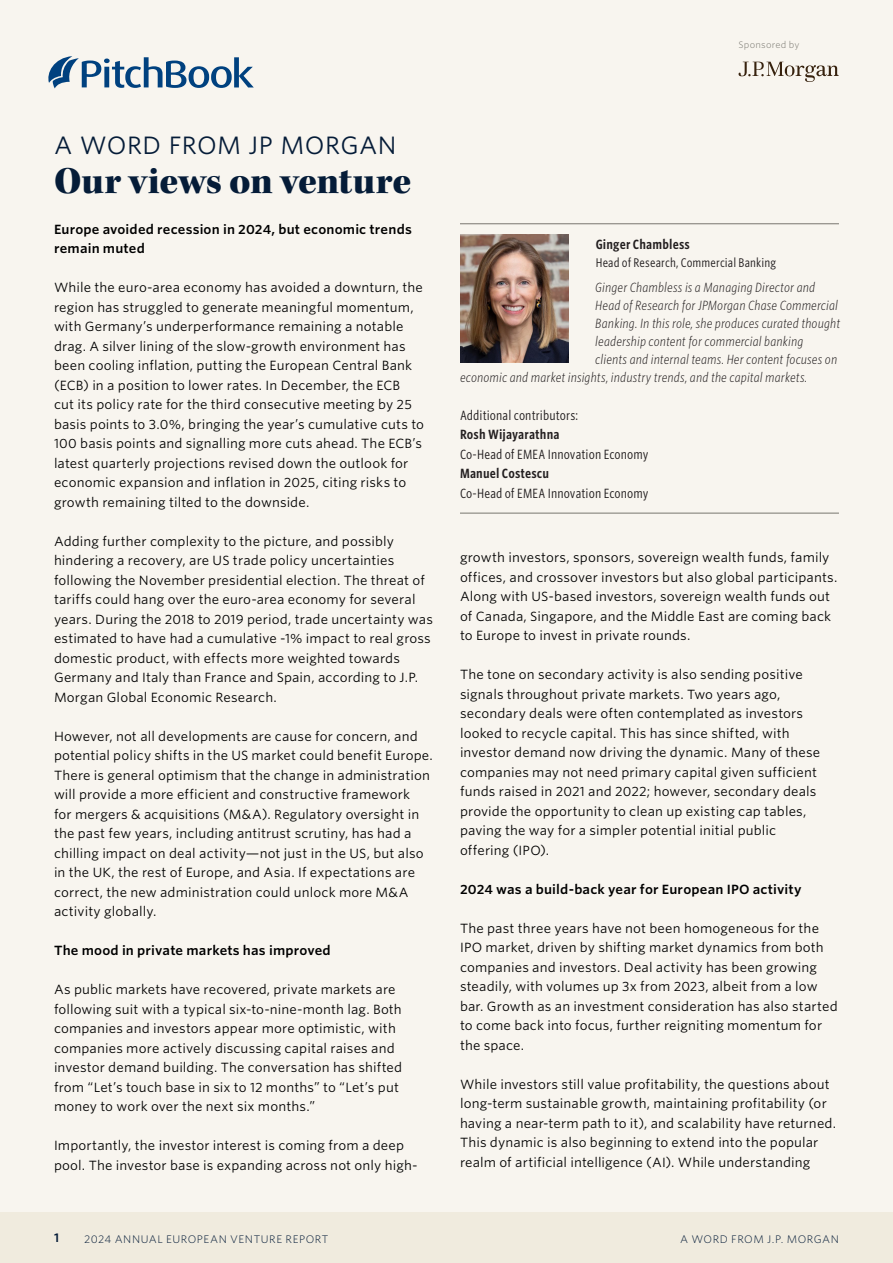
<style>
.page{position:relative;width:893px;height:1263px;background:#fff}
.page>*{position:absolute;margin:0;border:0;box-sizing:border-box;transform-origin:0 0}
.t1{font:39px "Kepler Std Black Subh";letter-spacing:-.005em;color:#051c38}
.t2{font:24px "Whitney S Sm";letter-spacing:.015em;color:#051c38}
.t3{font:12.75px/19.5px "Whitney S Sm";letter-spacing:.01em;color:#000}
.t4{font:italic 300 12.75px "Whitney Cond S Sm";letter-spacing:.01em;color:#231f20}
.t5{font:600 12.75px/19.5px "Whitney S Sm";letter-spacing:.015em;color:#000}
.t6{font:12.75px/19.5px "Whitney Cond S Sm";letter-spacing:.01em;color:#231f20}
.t7{font:600 12.75px "Whitney Cond S Sm";letter-spacing:.015em;color:#231f20}
.t8{font:12px "Whitney Cond S Sm";letter-spacing:.015em;color:#231f20}
.t9{font:600 12px "Whitney S Sm";color:#051c38}
.t10{font:300 10.5px "Whitney S Sm";letter-spacing:.045em;color:#051c38}
.t11{font:300 9px "Whitney S Sm";letter-spacing:.025em;color:#78766f}
.s1{font-weight:600}
</style>
<div class="page">
<div style="left:0;top:0;width:893px;height:1212px;background:#f8f5ef"></div>
<div style="left:0;top:1212px;width:893px;height:51px;background:#f0ebde"></div>
<svg style="left:48px;top:56px;width:206px;height:32px"></svg>
<img style="left:460px;top:235px;width:108px;height:128px">
<svg style="left:738px;top:62px;width:101px;height:20px"></svg>
<hr style="left:460px;top:223px;width:379px;height:1px;background:#78766f">
<hr style="left:460px;top:513px;width:379px;height:1px;background:#78766f">
<p class="t11" style="left:738px;top:38px;width:62px">Sponsored by</p>
<p class="t2" style="left:54px;top:129px;width:344px">A WORD FROM JP MORGAN</p>
<p class="t1" style="left:54px;top:159px;width:359px">Our views on venture</p>
<p class="t5" style="left:54px;top:219px;width:359px">Europe avoided recession in 2024, but economic trends remain muted</p>
<p class="t3" style="left:54px;top:278px;width:372px">While the euro-area economy has avoided a downturn, the region has struggled to generate meaningful momentum, with Germany’s underperformance remaining a notable drag. A silver lining of the slow-growth environment has been cooling inflation, putting the European Central Bank (ECB) in a position to lower rates. In December, the ECB<br>cut its policy rate for the third consecutive meeting by 25 basis points to 3.0%, bringing the year’s cumulative cuts to 100 basis points and signalling more cuts ahead. The ECB’s latest quarterly projections revised down the outlook for economic expansion and inflation in 2025, citing risks to growth remaining tilted to the downside.</p>
<p class="t3" style="left:54px;top:531px;width:380px">Adding further complexity to the picture, and possibly hindering a recovery, are US trade policy uncertainties following the November presidential election. The threat of tariffs could hang over the euro-area economy for several years. During the 2018 to 2019 period, trade uncertainty was estimated to have had a cumulative -1% impact to real gross domestic product, with effects more weighted towards Germany and Italy than France and Spain, according to J.P.<br>Morgan Global Economic Research.</p>
<p class="t3" style="left:54px;top:726px;width:380px">However, not all developments are cause for concern, and potential policy shifts in the US market could benefit Europe.<br>There is general optimism that the change in administration will provide a more efficient and constructive framework<br>for mergers &amp; acquisitions (M&amp;A). Regulatory oversight in the past few years, including antitrust scrutiny, has had a chilling impact on deal activity—not just in the US, but also in the UK, the rest of Europe, and Asia. If expectations are correct, the new administration could unlock more M&amp;A activity globally.</p>
<p class="t5" style="left:54px;top:941px;width:278px">The mood in private markets has improved</p>
<p class="t3" style="left:54px;top:980px;width:350px">As public markets have recovered, private markets are following suit with a typical six-to-nine-month lag. Both companies and investors appear more optimistic, with companies more actively discussing capital raises and investor demand building. The conversation has shifted from “Let’s touch base in six to 12 months” to “Let’s put money to work over the next six months.”</p>
<p class="t3" style="left:54px;top:1135px;width:365px">Importantly, the investor interest is coming from a deep pool. The investor base is expanding across not only high-</p>
<p class="t7" style="left:596px;top:236px;width:96px">Ginger Chambless</p>
<p class="t8" style="left:596px;top:255px;width:182px">Head of Research, Commercial Banking</p>
<p class="t4" style="left:595px;top:279px;width:221px">Ginger Chambless is a Managing Director and</p>
<p class="t4" style="left:595px;top:297px;width:244px">Head of Research for JPMorgan Chase Commercial</p>
<p class="t4" style="left:595px;top:315px;width:246px">Banking. In this role, she produces curated thought</p>
<p class="t4" style="left:595px;top:333px;width:210px">leadership content for commercial banking</p>
<p class="t4" style="left:595px;top:351px;width:243px">clients and internal teams. Her content focuses on</p>
<p class="t4" style="left:460px;top:369px;width:349px">economic and market insights, industry trends, and the capital markets.</p>
<p class="t6" style="left:460px;top:405px;width:190px">Additional contributors:<br><span class="s1">Rosh Wijayarathna<br></span>Co-Head of EMEA Innovation Economy<br><span class="s1">Manuel Costescu<br></span>Co-Head of EMEA Innovation Economy</p>
<p class="t3" style="left:460px;top:548px;width:379px">growth investors, sponsors, sovereign wealth funds, family offices, and crossover investors but also global participants.<br>Along with US-based investors, sovereign wealth funds out of Canada, Singapore, and the Middle East are coming back to Europe to invest in private rounds.</p>
<p class="t3" style="left:460px;top:665px;width:362px">The tone on secondary activity is also sending positive signals throughout private markets. Two years ago, secondary deals were often contemplated as investors looked to recycle capital. This has since shifted, with investor demand now driving the dynamic. Many of these companies may not need primary capital given sufficient funds raised in 2021 and 2022; however, secondary deals provide the opportunity to clean up existing cap tables, paving the way for a simpler potential initial public offering (IPO).</p>
<p class="t5" style="left:460px;top:879px;width:343px">2024 was a build-back year for European IPO activity</p>
<p class="t3" style="left:460px;top:918px;width:379px">The past three years have not been homogeneous for the IPO market, driven by shifting market dynamics from both companies and investors. Deal activity has been growing steadily, with volumes up 3x from 2023, albeit from a low bar. Growth as an investment consideration has also started to come back into focus, further reigniting momentum for the space.</p>
<p class="t3" style="left:460px;top:1074px;width:378px">While investors still value profitability, the questions about long-term sustainable growth, maintaining profitability (or having a near-term path to it), and scalability have returned.<br>This dynamic is also beginning to extend into the popular realm of artificial intelligence (AI). While understanding</p>
<p class="t9" style="left:54px;top:1229px;width:7px">1</p>
<p class="t10" style="left:84px;top:1231px;width:246px">2024 ANNUAL EUROPEAN VENTURE REPORT</p>
<p class="t10" style="left:680px;top:1231px;width:160px">A WORD FROM J.P. MORGAN</p>
</div>
